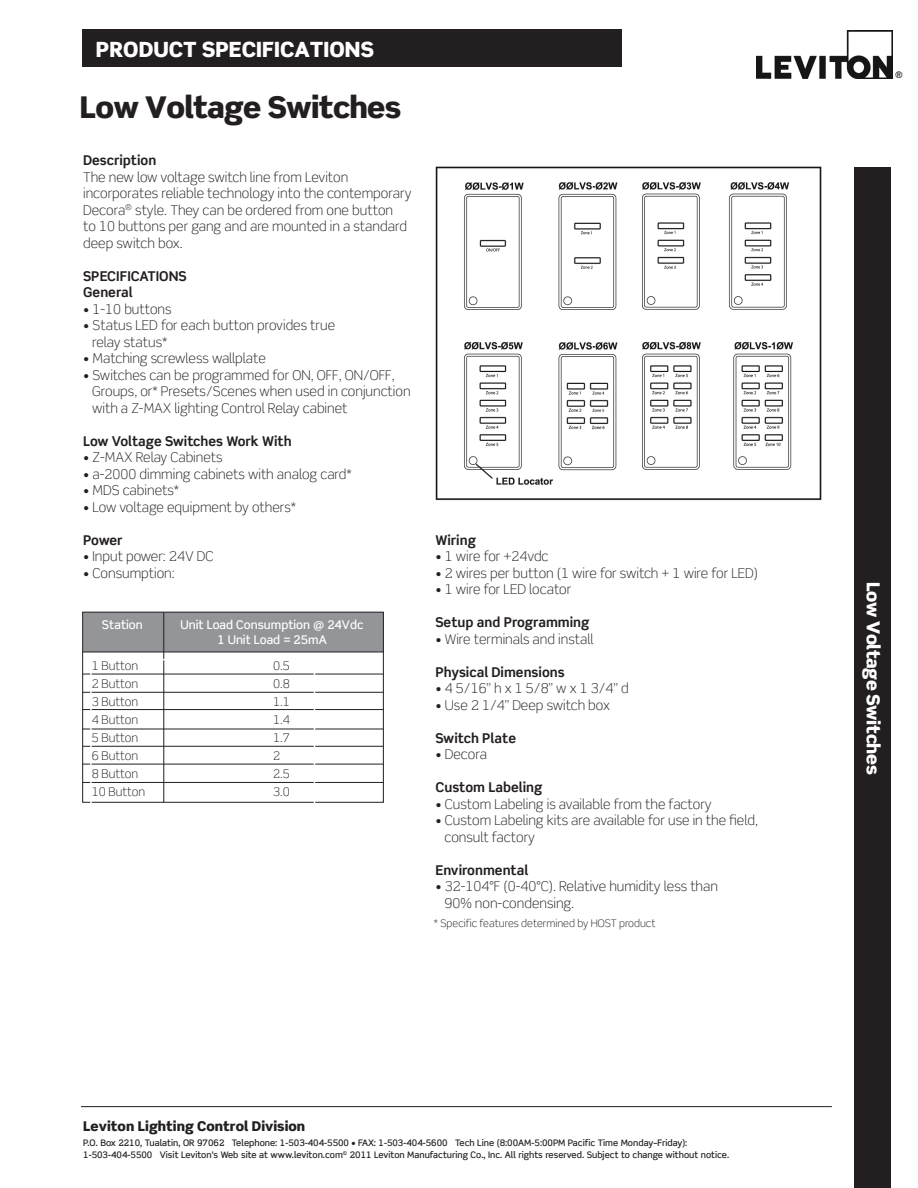
<style>
.page{position:relative;width:918px;height:1188px;background:#fff}
.page>*{position:absolute;margin:0;border:0;box-sizing:border-box;transform-origin:0 0}
.t1{font:900 30px "Scene";letter-spacing:-.025em;color:#231f20}
.t2{font:900 21px "Scene";color:#fff}
.t3{font:900 18px "Scene";letter-spacing:-.025em;color:#fff}
.t4{font:300 13.5px/16.5px "Scene Std";color:#231f20}
.t5{font:700 13.5px/16.5px "Scene";color:#231f20}
.t6{font:900 13.5px "Scene";color:#231f20}
.t7{font:300 12px "Scene Std";color:#231f20}
.t8{font:500 12px "Scene Std";color:#fff}
.t9{font:300 10.5px "Scene Std";color:#231f20}
.t10{font:500 9px "Scene Std";color:#231f20}
.t11{font:500 9px "Scene Alt";color:#231f20}
.s1{font-family:"Scene";font-weight:700}
</style>
<div class="page">
<div style="left:82px;top:29px;width:540px;height:38px;background:#231f20"></div>
<div style="left:855px;top:168px;width:36px;height:1020px;background:#231f20"></div>
<img style="left:756px;top:30px;width:137px;height:48px">
<div style="left:83px;top:613px;width:300px;height:39px;background:#939598"></div>
<img style="left:435px;top:166px;width:387px;height:335px">
<hr style="left:163px;top:613px;width:1px;height:189px;background:#231f20">
<div style="left:82px;top:612px;width:302px;height:191px;border:1px solid #231f20"></div>
<hr style="left:83px;top:652px;width:300px;height:1px;background:#231f20">
<hr style="left:83px;top:674px;width:300px;height:1px;background:#231f20">
<hr style="left:83px;top:692px;width:300px;height:1px;background:#231f20">
<hr style="left:83px;top:709px;width:300px;height:1px;background:#231f20">
<hr style="left:83px;top:729px;width:300px;height:1px;background:#231f20">
<hr style="left:83px;top:746px;width:300px;height:1px;background:#231f20">
<hr style="left:83px;top:764px;width:300px;height:1px;background:#231f20">
<hr style="left:83px;top:782px;width:300px;height:1px;background:#231f20">
<hr style="left:81px;top:1106px;width:751px;height:1px;background:#231f20">
<p class="t2" style="left:96px;top:36px;width:280px">PRODUCT SPECIFICATIONS</p>
<p class="t1" style="left:80px;top:88px;width:323px">Low Voltage Switches</p>
<p class="t4" style="left:83px;top:152px;width:330px"><span class="s1">Description<br></span>The new low voltage switch line from Leviton incorporates reliable technology into the contemporary Decora<sup>®</sup> style. They can be ordered from one button<br>to 10 buttons per gang and are mounted in a standard deep switch box.</p>
<p class="t5" style="left:83px;top:267px;width:105px">SPECIFICATIONS<br>General</p>
<p class="t4" style="left:83px;top:301px;width:90px">• 1-10 buttons</p>
<p class="t4" style="left:83px;top:317px;width:254px">• Status LED for each button provides true</p>
<p class="t4" style="left:92px;top:334px;width:77px">relay status*</p>
<p class="t4" style="left:83px;top:350px;width:184px">• Matching screwless wallplate</p>
<p class="t4" style="left:92px;top:367px;width:320px;text-indent:-9px">• Switches can be programmed for ON, OFF, ON/OFF,<br>Groups, or* Presets/Scenes when used in conjunction</p>
<p class="t4" style="left:92px;top:400px;width:257px">with a Z-MAX lighting Control Relay cabinet</p>
<p class="t5" style="left:83px;top:432px;width:210px">Low Voltage Switches Work With</p>
<p class="t4" style="left:83px;top:449px;width:141px">• Z-MAX Relay Cabinets</p>
<p class="t4" style="left:83px;top:466px;width:270px">• a-2000 dimming cabinets with analog card*</p>
<p class="t4" style="left:83px;top:482px;width:98px">• MDS cabinets*</p>
<p class="t4" style="left:83px;top:499px;width:215px">• Low voltage equipment by others*</p>
<p class="t5" style="left:83px;top:531px;width:41px">Power</p>
<p class="t4" style="left:83px;top:548px;width:132px">• Input power: 24V DC</p>
<p class="t4" style="left:83px;top:565px;width:93px">• Consumption:</p>
<p class="t8" style="left:102px;top:617px;width:42px">Station</p>
<p class="t7" style="left:92px;top:658px;width:48px">1 Button</p>
<p class="t7" style="left:273px;top:658px;width:18px">0.5</p>
<p class="t7" style="left:92px;top:676px;width:48px">2 Button</p>
<p class="t7" style="left:273px;top:676px;width:18px">0.8</p>
<p class="t7" style="left:92px;top:694px;width:48px">3 Button</p>
<p class="t7" style="left:273px;top:694px;width:18px">1.1</p>
<p class="t7" style="left:92px;top:712px;width:48px">4 Button</p>
<p class="t7" style="left:273px;top:712px;width:18px">1.4</p>
<p class="t7" style="left:92px;top:730px;width:48px">5 Button</p>
<p class="t7" style="left:273px;top:730px;width:18px">1.7</p>
<p class="t7" style="left:92px;top:748px;width:48px">6 Button</p>
<p class="t7" style="left:273px;top:748px;width:9px">2</p>
<p class="t7" style="left:92px;top:766px;width:48px">8 Button</p>
<p class="t7" style="left:273px;top:766px;width:18px">2.5</p>
<p class="t7" style="left:92px;top:784px;width:55px">10 Button</p>
<p class="t7" style="left:273px;top:784px;width:18px">3.0</p>
<p class="t8" style="left:181px;top:617px;width:184px">Unit Load Consumption @ 24Vdc</p>
<p class="t8" style="left:217px;top:632px;width:111px">1 Unit Load = 25mA</p>
<p class="t5" style="left:435px;top:532px;width:42px">Wiring</p>
<p class="t4" style="left:435px;top:548px;width:115px">• 1 wire for +24vdc</p>
<p class="t4" style="left:435px;top:565px;width:324px">• 2 wires per button (1 wire for switch + 1 wire for LED)</p>
<p class="t4" style="left:435px;top:581px;width:137px">• 1 wire for LED locator</p>
<p class="t5" style="left:435px;top:614px;width:156px">Setup and Programming</p>
<p class="t4" style="left:435px;top:631px;width:159px">• Wire terminals and install</p>
<p class="t5" style="left:435px;top:664px;width:131px">Physical Dimensions</p>
<p class="t4" style="left:435px;top:680px;width:195px">• 4 5/16” h x 1 5/8” w x 1 3/4” d</p>
<p class="t4" style="left:435px;top:697px;width:176px">• Use 2 1/4” Deep switch box</p>
<p class="t5" style="left:435px;top:730px;width:82px">Switch Plate</p>
<p class="t4" style="left:435px;top:746px;width:53px">• Decora</p>
<p class="t5" style="left:435px;top:779px;width:109px">Custom Labeling</p>
<p class="t4" style="left:435px;top:796px;width:278px">• Custom Labeling is available from the factory</p>
<p class="t4" style="left:435px;top:812px;width:324px">• Custom Labeling kits are available for use in the field,</p>
<p class="t4" style="left:444px;top:829px;width:92px">consult factory</p>
<p class="t5" style="left:435px;top:862px;width:94px">Environmental</p>
<p class="t4" style="left:435px;top:878px;width:284px">• 32-104°F (0-40°C). Relative humidity less than</p>
<p class="t4" style="left:444px;top:895px;width:131px">90% non-condensing.</p>
<p class="t9" style="left:434px;top:917px;width:223px">* Specific features determined by HOST product</p>
<p class="t6" style="left:83px;top:1117px;width:224px">Leviton Lighting Control Division</p>
<p class="t10" style="left:83px;top:1137px;width:606px">P.O. Box 2210, Tualatin, OR 97062 Telephone: 1-503-404-5500 • FAX: 1-503-404-5600 Tech Line (8:00AM-5:00PM Pacific Time Monday–Friday):</p>
<p class="t10" style="left:83px;top:1149px;width:648px">1-503-404-5500 Visit Leviton’s Web site at www.leviton.com<sup>©</sup> 2011 Leviton Manufacturing Co., Inc. All rights reserved. Subject to change without notice.</p>
<p class="t11" style="left:895px;top:69px;width:9px">®</p>
<p class="t3" style="left:885px;top:582px;width:194px;rotate:90deg">Low Voltage Switches</p>
</div>
